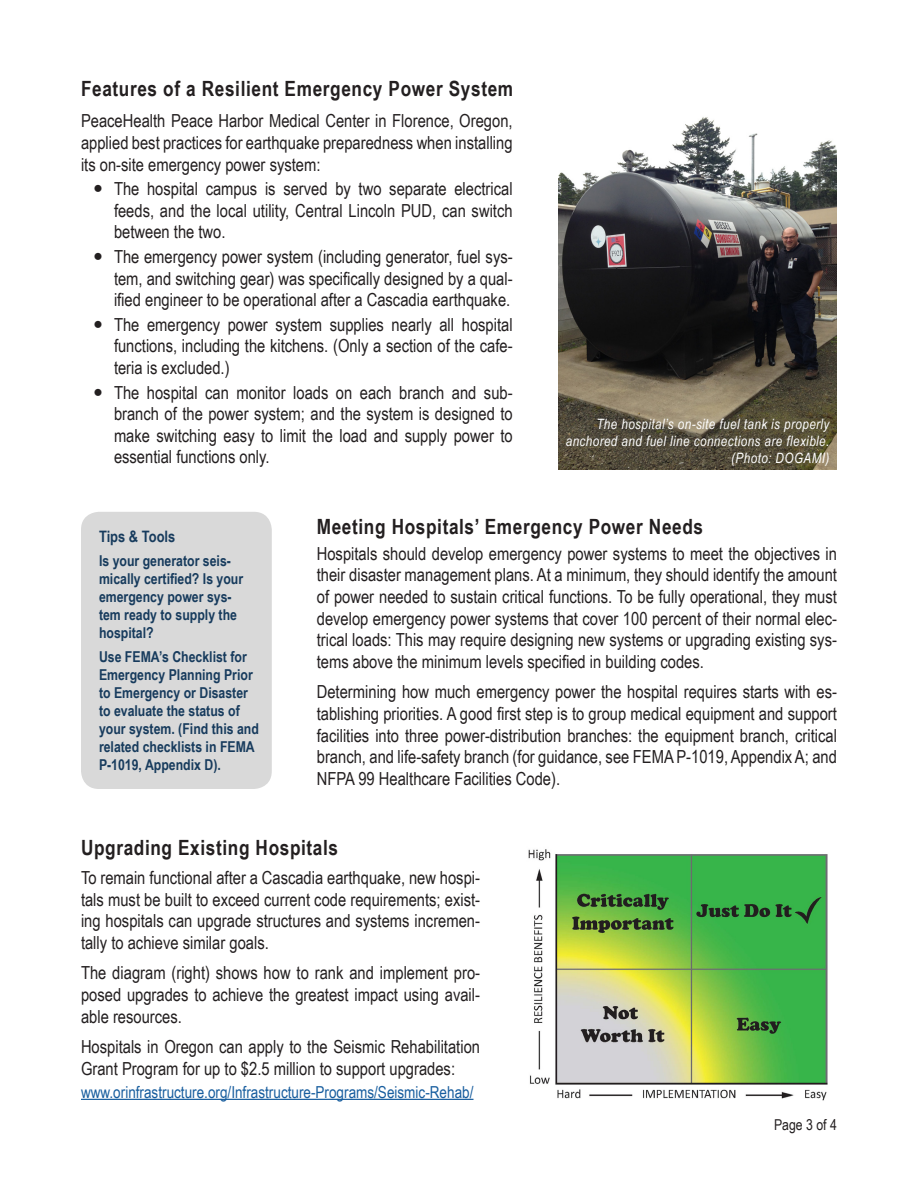
<style>
.page{position:relative;width:918px;height:1188px;background:#fff}
.page>*{position:absolute;margin:0;border:0;box-sizing:border-box;transform-origin:0 0}
.Story_Heading{font:700 21px "Arial Narrow";letter-spacing:.03em;color:#231f20}
.Story_text{font:18px/21.6px "Arial Narrow";color:#231f20;text-align:justify}
.Story_text-2{font:16.5px "Arial Narrow";color:#175d9e}
.Did_you_know{font:700 15.75px "Arial Narrow";color:#173b5d}
.Did_you_know-2{font:700 15px/18px "Arial Narrow";color:#173b5d}
.t1{font:15px "Arial Narrow";color:#231f20}
.caption_unjustified{font:italic 14.25px/17.1px "Arial Narrow";letter-spacing:.03em;color:#fff;text-align:right}
</style>
<div class="page">
<img style="left:558px;top:117px;width:279px;height:353px">
<div style="left:81px;top:512px;width:191px;height:277px;background:#d9d9d9;border-radius:18px"></div>
<hr style="left:81px;top:1099px;width:393px;height:1px;background:#175d9e">
<img style="left:528px;top:849px;width:300px;height:252px">
<p class="Story_Heading" style="left:81px;top:73px;width:434px">Features of a Resilient Emergency Power System</p>
<p class="Story_text" style="left:81px;top:110px;width:433px">PeaceHealth Peace Harbor Medical Center in Florence, Oregon, applied best practices for earthquake preparedness when installing its on-site emergency power system:</p>
<p class="Story_text" style="left:114px;top:177px;width:400px">The hospital campus is served by two separate electrical feeds, and the local utility, Central Lincoln PUD, can switch between the two.</p>
<p class="Story_text" style="left:114px;top:245px;width:400px">The emergency power system (including generator, fuel sys&shy;tem, and switching gear) was specifically designed by a qual&shy;ified engineer to be operational after a Cascadia earthquake.</p>
<p class="Story_text" style="left:114px;top:313px;width:400px">The emergency power system supplies nearly all hospital functions, including the kitchens. (Only a section of the cafe&shy;teria is excluded.)</p>
<p class="Story_text" style="left:114px;top:381px;width:400px">The hospital can monitor loads on each branch and sub&shy;branch of the power system; and the system is designed to make switching easy to limit the load and supply power to essential functions only.</p>
<p class="caption_unjustified" style="left:596px;top:415px;width:235px">The hospital’s on-site fuel tank is properly</p>
<p class="caption_unjustified" style="left:566px;top:432px;width:265px">anchored and fuel line connections are flexible. (Photo: DOGAMI)</p>
<p class="Did_you_know" style="left:99px;top:525px;width:78px">Tips &amp; Tools</p>
<p class="Did_you_know-2" style="left:99px;top:551px;width:146px">Is your generator seis&shy;mically certified? Is your emergency power sys&shy;tem ready to supply the hospital?</p>
<p class="Did_you_know-2" style="left:99px;top:647px;width:161px">Use FEMA’s Checklist for<br>Emergency Planning Prior to Emergency or Disaster to evaluate the status of your system. (Find this and related checklists in FEMA<br>P-1019, Appendix D).</p>
<p class="Story_Heading" style="left:317px;top:510px;width:388px">Meeting Hospitals’ Emergency Power Needs</p>
<p class="Story_text" style="left:317px;top:542px;width:522px">Hospitals should develop emergency power systems to meet the objectives in their disaster management plans. At a minimum, they should identify the amount of power needed to sustain critical functions. To be fully operational, they must develop emergency power systems that cover 100 percent of their normal elec&shy;trical loads: This may require designing new systems or upgrading existing sys&shy;tems above the minimum levels specified in building codes.</p>
<p class="Story_text" style="left:317px;top:680px;width:522px">Determining how much emergency power the hospital requires starts with es&shy;tablishing priorities. A good first step is to group medical equipment and support facilities into three power-distribution branches: the equipment branch, critical branch, and life-safety branch (for guidance, see FEMA P-1019, Appendix A; and NFPA 99 Healthcare Facilities Code).</p>
<p class="Story_Heading" style="left:81px;top:832px;width:259px">Upgrading Existing Hospitals</p>
<p class="Story_text" style="left:81px;top:866px;width:401px">To remain functional after a Cascadia earthquake, new hospi&shy;tals must be built to exceed current code requirements; exist&shy;ing hospitals can upgrade structures and systems incremen&shy;tally to achieve similar goals.</p>
<p class="Story_text" style="left:81px;top:962px;width:401px">The diagram (right) shows how to rank and implement pro&shy;posed upgrades to achieve the greatest impact using avail&shy;able resources.</p>
<p class="Story_text" style="left:81px;top:1035px;width:401px">Hospitals in Oregon can apply to the Seismic Rehabilitation<br>Grant Program for up to $2.5 million to support upgrades:</p>
<p class="Story_text-2" style="left:81px;top:1080px;width:394px">www.orinfrastructure.org/Infrastructure-Programs/Seismic-Rehab/</p>
<p class="t1" style="left:774px;top:1113px;width:64px">Page 3 of 4</p>
</div>
